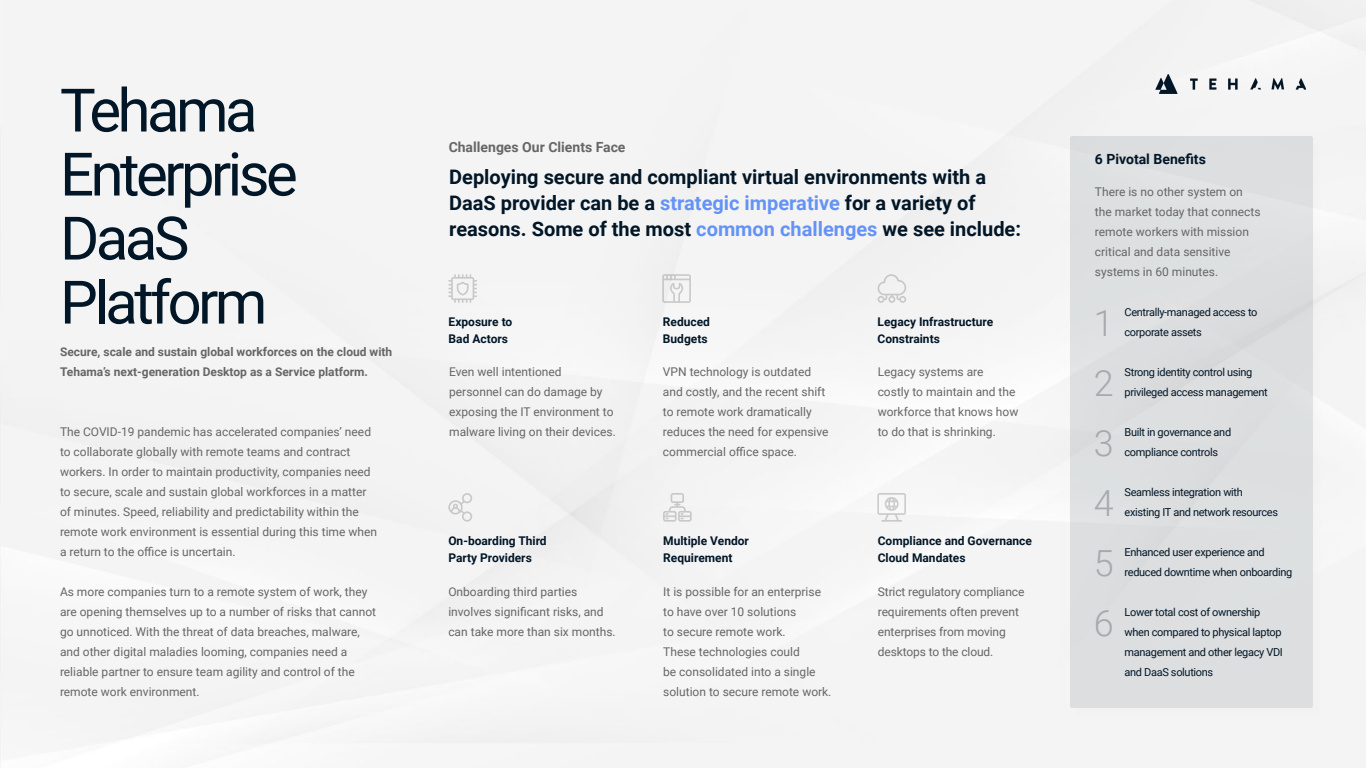
<style>
.page{position:relative;width:1366px;height:768px;background:#fff}
.page>*{position:absolute;margin:0;border:0;box-sizing:border-box;transform-origin:0 0}
.t1{font:60px/64px "Roboto";letter-spacing:-.06em;color:#011627}
.t2{font:300 36px "Roboto";color:#a8a9ad}
.t3{font:700 20px/26px "Roboto";color:#011627}
.t4{font:700 14px "Roboto";color:#666}
.t5{font:700 14px "Roboto";color:#011627}
.t6{font:12px/20px "Roboto";color:#666}
.t7{font:700 12px/17px "Roboto";color:#011627}
.t8{font:700 12px/20px "Roboto";color:#666}
.t9{font:11px/20px "Roboto";letter-spacing:-.03em;color:#011627}
.s1{color:#6593f5}
</style>
<div class="page">
<img style="left:1155px;top:74px;width:151px;height:20px">
<div style="left:1072px;top:138px;width:254px;height:582px;background:#f3f3f3"></div>
<div style="left:1070px;top:136px;width:243px;height:572px;background:#dcdedf;border-radius:2px"></div>
<svg style="left:448px;top:493px;width:24px;height:29px"></svg>
<svg style="left:663px;top:493px;width:29px;height:29px"></svg>
<svg style="left:878px;top:274px;width:28px;height:29px"></svg>
<svg style="left:877px;top:493px;width:29px;height:29px"></svg>
<svg style="left:662px;top:274px;width:29px;height:29px"></svg>
<svg style="left:448px;top:274px;width:29px;height:29px"></svg>
<p class="t1" style="left:60px;top:76px;width:239px">Tehama<br>Enterprise<br>DaaS<br>Platform</p>
<p class="t8" style="left:60px;top:341px;width:334px">Secure, scale and sustain global workforces on the cloud with<br>Tehama’s next-generation Desktop as a Service platform.</p>
<p class="t6" style="left:60px;top:421px;width:319px">The COVID-19 pandemic has accelerated companies’ need to collaborate globally with remote teams and contract workers. In order to maintain productivity, companies need to secure, scale and sustain global workforces in a matter of minutes. Speed, reliability and predictability within the remote work environment is essential during this time when a return to the office is uncertain.</p>
<p class="t6" style="left:60px;top:581px;width:318px">As more companies turn to a remote system of work, they are opening themselves up to a number of risks that cannot go unnoticed. With the threat of data breaches, malware, and other digital maladies looming, companies need a reliable partner to ensure team agility and control of the remote work environment.</p>
<p class="t4" style="left:449px;top:137px;width:178px">Challenges Our Clients Face</p>
<p class="t3" style="left:449px;top:163px;width:573px">Deploying secure and compliant virtual environments with a<br>DaaS provider can be a <span class="s1">strategic imperative</span> for a variety of reasons. Some of the most <span class="s1">common challenges</span> we see include:</p>
<p class="t7" style="left:449px;top:313px;width:65px">Exposure to<br>Bad Actors</p>
<p class="t6" style="left:449px;top:361px;width:168px">Even well intentioned personnel can do damage by exposing the IT environment to malware living on their devices.</p>
<p class="t7" style="left:448px;top:532px;width:100px">On-boarding Third<br>Party Providers</p>
<p class="t6" style="left:448px;top:581px;width:169px">Onboarding third parties involves significant risks, and can take more than six months.</p>
<p class="t7" style="left:663px;top:313px;width:49px">Reduced<br>Budgets</p>
<p class="t6" style="left:663px;top:361px;width:167px">VPN technology is outdated and costly, and the recent shift to remote work dramatically reduces the need for expensive commercial office space.</p>
<p class="t7" style="left:663px;top:532px;width:87px">Multiple Vendor<br>Requirement</p>
<p class="t6" style="left:663px;top:581px;width:170px">It is possible for an enterprise to have over 10 solutions<br>to secure remote work.<br>These technologies could<br>be consolidated into a single solution to secure remote work.</p>
<p class="t7" style="left:878px;top:313px;width:117px">Legacy Infrastructure<br>Constraints</p>
<p class="t6" style="left:878px;top:361px;width:142px">Legacy systems are<br>costly to maintain and the workforce that knows how to do that is shrinking.</p>
<p class="t7" style="left:878px;top:532px;width:156px">Compliance and Governance<br>Cloud Mandates</p>
<p class="t6" style="left:878px;top:581px;width:148px">Strict regulatory compliance requirements often prevent enterprises from moving desktops to the cloud.</p>
<p class="t5" style="left:1095px;top:150px;width:112px">6 Pivotal Benefits</p>
<p class="t6" style="left:1095px;top:181px;width:167px">There is no other system on the market today that connects remote workers with mission critical and data sensitive systems in 60 minutes.</p>
<p class="t2" style="left:1094px;top:298px;width:21px">1</p>
<p class="t2" style="left:1094px;top:358px;width:21px">2</p>
<p class="t2" style="left:1094px;top:418px;width:21px">3</p>
<p class="t9" style="left:1125px;top:302px;width:134px">Centrally-managed access to corporate assets</p>
<p class="t9" style="left:1125px;top:362px;width:145px">Strong identity control using privileged access management</p>
<p class="t9" style="left:1125px;top:422px;width:108px">Built in governance and compliance controls</p>
<p class="t2" style="left:1094px;top:478px;width:21px">4</p>
<p class="t9" style="left:1125px;top:482px;width:155px">Seamless integration with existing IT and network resources</p>
<p class="t2" style="left:1094px;top:538px;width:21px">5</p>
<p class="t2" style="left:1094px;top:598px;width:21px">6</p>
<p class="t9" style="left:1125px;top:542px;width:169px">Enhanced user experience and reduced downtime when onboarding</p>
<p class="t9" style="left:1125px;top:602px;width:160px">Lower total cost of ownership when compared to physical laptop management and other legacy VDI and DaaS solutions</p>
</div>
